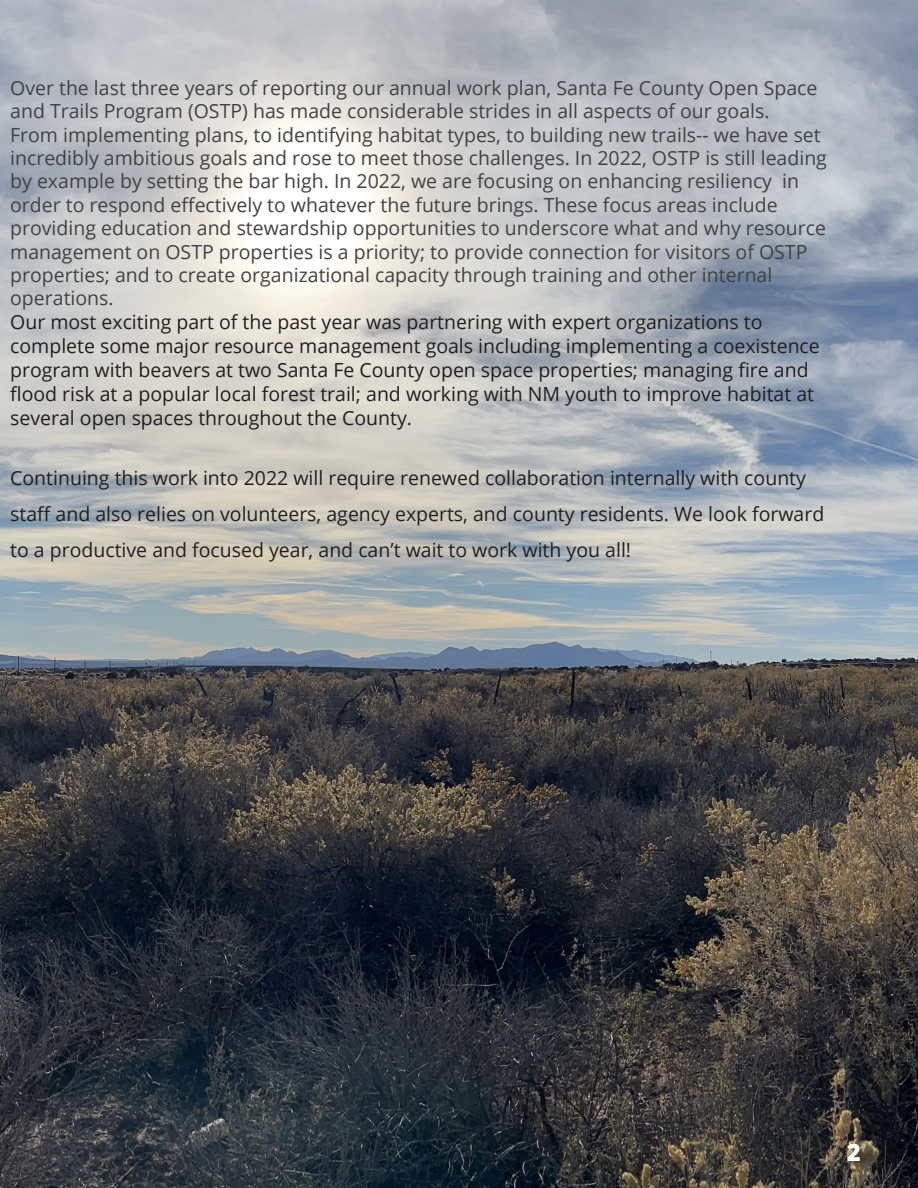
<style>
.page{position:relative;width:918px;height:1188px;background:#fff}
.page>*{position:absolute;margin:0;border:0;box-sizing:border-box;transform-origin:0 0}
.Page_Numbers{font:800 24px "Open Sans";color:#fff}
.t1{font:19.5px/23.4px "Open Sans";color:#414243}
.t2{font:19.5px/24px "Open Sans";color:#231f20}
.t3{font:9px "Open Sans";color:#231f20}
</style>
<div class="page">
<img style="left:0;top:0;width:918px;height:1188px">
<p class="t1" style="left:10px;top:76px;width:818px">Over the last three years of reporting our annual work plan, Santa Fe County Open Space and Trails Program (OSTP) has made considerable strides in all aspects of our goals.<br>From implementing plans, to identifying habitat types, to building new trails-- we have set incredibly ambitious goals and rose to meet those challenges. In 2022, OSTP is still leading by example by setting the bar high. In 2022, we are focusing on enhancing resiliency in order to respond effectively to whatever the future brings. These focus areas include providing education and stewardship opportunities to underscore what and why resource management on OSTP properties is a priority; to provide connection for visitors of OSTP properties; and to create organizational capacity through training and other internal operations.</p>
<p class="t2" style="left:10px;top:310px;width:811px">Our most exciting part of the past year was partnering with expert organizations to complete some major resource management goals including implementing a coexistence program with beavers at two Santa Fe County open space properties; managing fire and flood risk at a popular local forest trail; and working with NM youth to improve habitat at several open spaces throughout the County.</p>
<p class="t2" style="left:10px;top:460px;width:816px;line-height:36px">Continuing this work into 2022 will require renewed collaboration internally with county staff and also relies on volunteers, agency experts, and county residents. We look forward to a productive and focused year, and can’t wait to work with you all!</p>
<p class="t3" style="left:820px;top:692px;width:22px">h\ w)</p>
<p class="Page_Numbers" style="left:847px;top:1134px;width:16px">2</p>
</div>
